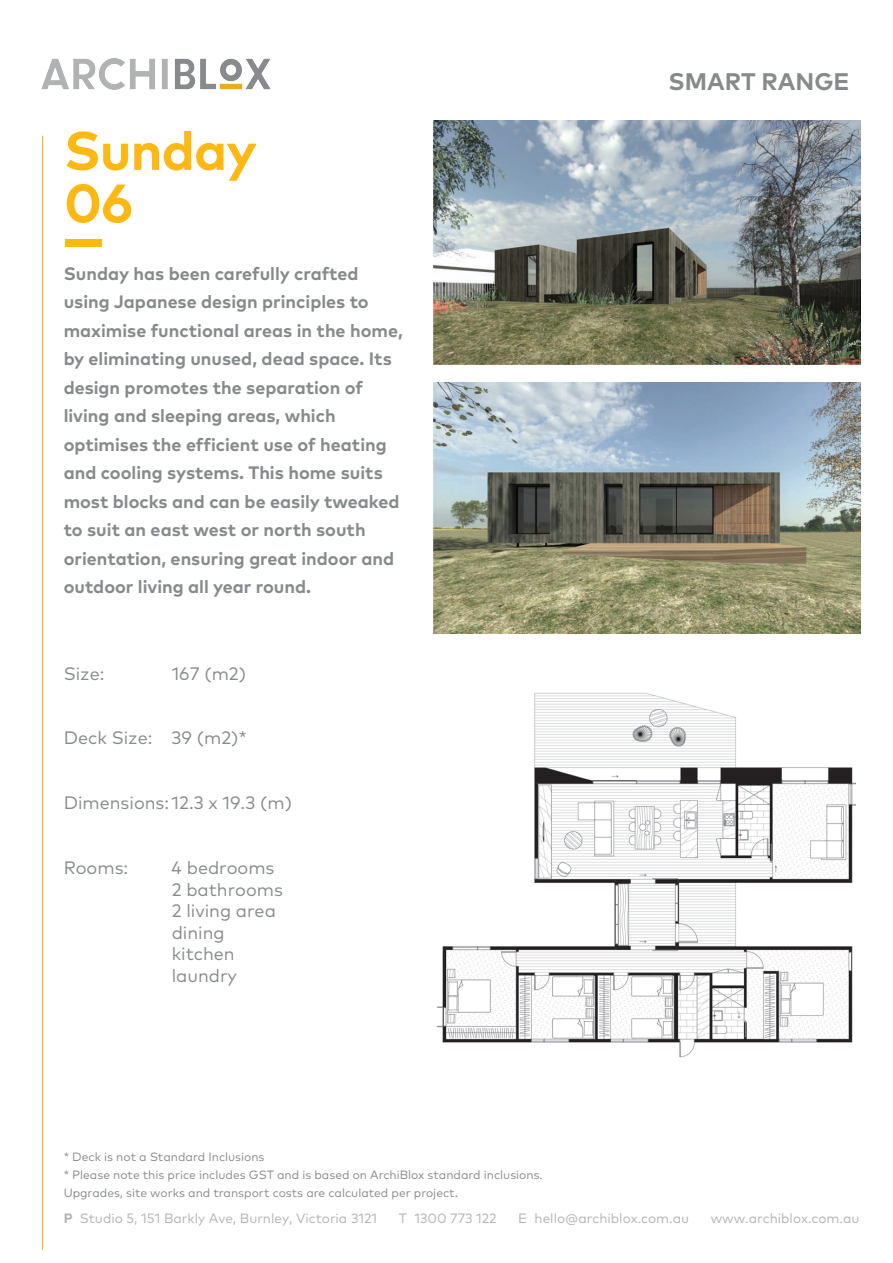
<style>
.page{position:relative;width:893px;height:1263px;background:#fff}
.page>*{position:absolute;margin:0;border:0;box-sizing:border-box;transform-origin:0 0}
.t1{font:700 54px/52.5px "Mark Pro";letter-spacing:-.015em;color:#fdb813}
.t2{font:700 24px "Mark Pro";color:#878a8c}
.t3{font:700 18px/28.5px "Mark Pro";color:#878a8c}
.t4{font:18px/21.6px "Mark Pro";color:#878a8c}
.t5{font:13.5px "Mark Pro";color:#b1b2b3}
.t6{font:12px/18px "Mark Pro";color:#878a8c}
.s1{font-size:13.5px}
.s2{font-weight:700}
</style>
<div class="page">
<hr style="left:42px;top:136px;width:1px;height:1113px;background:#fdb813">
<img style="left:42px;top:59px;width:229px;height:31px">
<div style="left:65px;top:239px;width:37px;height:8px;background:#fdb813"></div>
<img style="left:433px;top:120px;width:427px;height:244px">
<img style="left:433px;top:382px;width:427px;height:252px">
<img style="left:437px;top:692px;width:419px;height:366px">
<h1 class="t1" style="left:64px;top:120px;width:194px">Sunday<br>06</h1>
<p class="t3" style="left:64px;top:258px;width:341px">Sunday has been carefully crafted using Japanese design principles to maximise functional areas in the home, by eliminating unused, dead space. Its design promotes the separation of living and sleeping areas, which optimises the efficient use of heating and cooling systems. This home suits most blocks and can be easily tweaked to suit an east west or north south orientation, ensuring great indoor and outdoor living all year round.</p>
<p class="t4" style="left:64px;top:661px;width:42px">Size:</p>
<p class="t4" style="left:172px;top:661px;width:76px">167 (m2)</p>
<p class="t4" style="left:64px;top:726px;width:185px">Deck Size: 39 (m2)*</p>
<p class="t4" style="left:64px;top:790px;width:230px">Dimensions: 12.3 x 19.3 (m)</p>
<p class="t4" style="left:64px;top:855px;width:66px">Rooms:</p>
<p class="t4" style="left:172px;top:855px;width:113px">4 bedrooms<br>2 bathrooms<br>2 living area dining kitchen laundry</p>
<p class="t6" style="left:64px;top:1147px;width:481px">* Deck is not a Standard Inclusions<br>* Please note this price includes GST and is based on ArchiBlox standard inclusions.<br>Upgrades, site works and transport costs are calculated per project<span class="s1">.</span></p>
<h2 class="t2" style="left:669px;top:63px;width:183px">SMART RANGE</h2>
<p class="t5" style="left:64px;top:1208px;width:315px"><span class="s2">P</span> Studio 5, 151 Barkly Ave, Burnley, Victoria 3121</p>
<p class="t5" style="left:399px;top:1208px;width:99px">T 1300 773 122</p>
<p class="t5" style="left:518px;top:1208px;width:172px">E hello@archiblox.com.au</p>
<p class="t5" style="left:711px;top:1208px;width:150px">www.archiblox.com.au</p>
</div>
